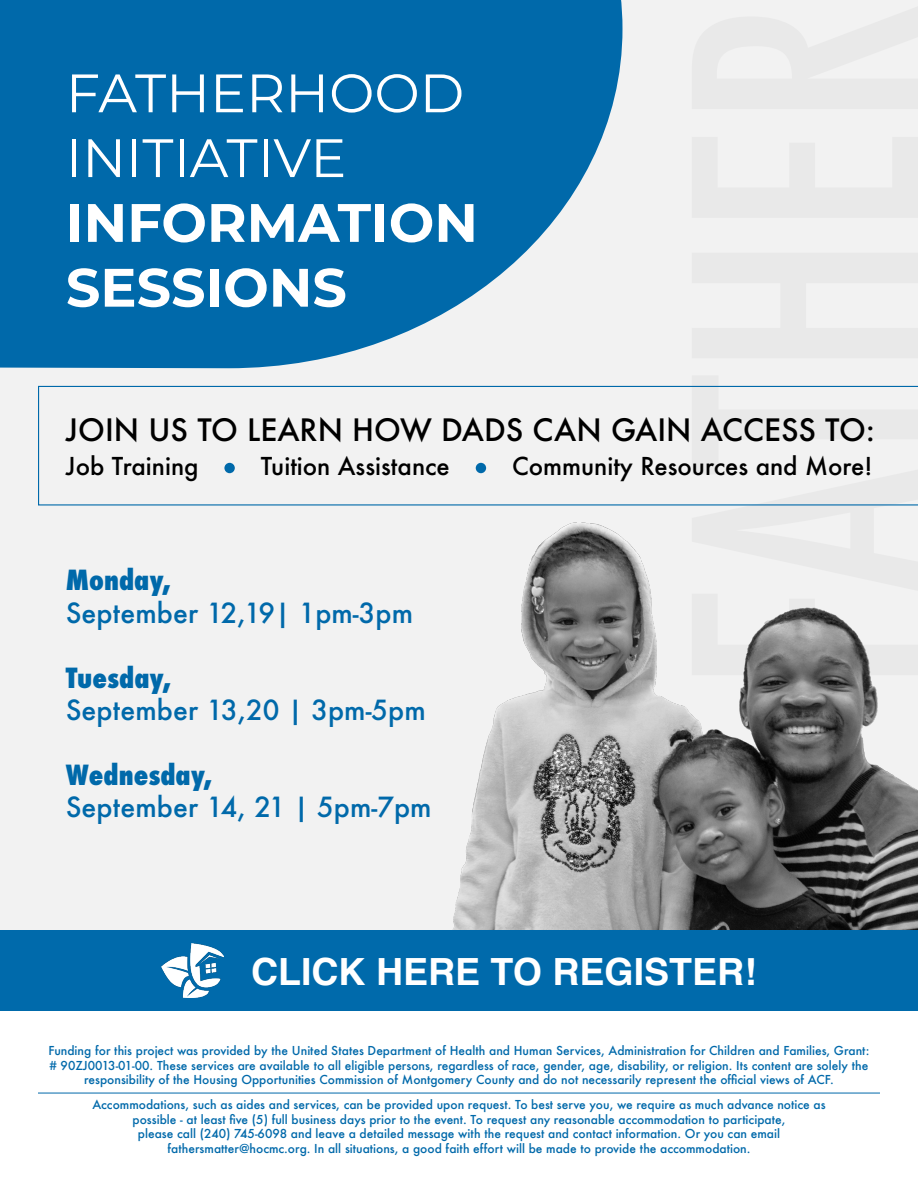
<style>
.page{position:relative;width:918px;height:1188px;background:#fff}
.page>*{position:absolute;margin:0;border:0;box-sizing:border-box;transform-origin:0 0}
.t1{font:54px/64.8px "Montserrat";color:#fff}
.t2{font:700 54px/64.8px "Montserrat";color:#fff}
.t3{font:700 37.5px "Helvetica";color:#fff}
.t4{font:500 30px "Futura";color:#000}
.t5{font:500 27px "Futura";color:#0069aa}
.t6{font:800 condensed 27px "Futura";color:#0069aa}
.t7{font:500 24px "Futura";color:#000}
.t8{font:500 12px/14.4px "Futura";color:#0069aa;text-align:center}
</style>
<div class="page">
<div style="left:0;top:0;width:918px;height:1011px;background:#f2f2f2"></div>
<img style="left:452px;top:522px;width:466px;height:408px">
<div style="left:0;top:930px;width:918px;height:81px;background:#006aab"></div>
<hr style="left:38px;top:1093px;width:842px;height:1px;background:#0069aa">
<svg style="left:0;top:0;width:622px;height:368px;background:#1e7ab2"></svg>
<img style="left:161px;top:943px;width:62px;height:55px">
<svg style="left:38px;top:386px;width:880px;height:120px"></svg>
<div style="left:224px;top:463px;width:11px;height:10px;background:#0069aa;border-radius:50%"></div>
<div style="left:476px;top:463px;width:10px;height:10px;background:#0069aa;border-radius:50%"></div>
<h1 class="t1" style="left:66px;top:59px;width:400px">FATHERHOOD<br>INITIATIVE</h1>
<h1 class="t2" style="left:66px;top:188px;width:414px">INFORMATION<br>SESSIONS</h1>
<h3 class="t4" style="left:66px;top:409px;width:811px">JOIN US TO LEARN HOW DADS CAN GAIN ACCESS TO:</h3>
<h3 class="t7" style="left:66px;top:450px;width:134px">Job Training</h3>
<h3 class="t7" style="left:261px;top:450px;width:191px">Tuition Assistance</h3>
<h3 class="t7" style="left:512px;top:450px;width:362px">Community Resources and More!</h3>
<h3 class="t6" style="left:66px;top:562px;width:106px">Monday,</h3>
<h3 class="t5" style="left:66px;top:594px;width:349px">September 12,19| 1pm-3pm</h3>
<h3 class="t6" style="left:66px;top:659px;width:106px">Tuesday,</h3>
<h3 class="t5" style="left:66px;top:691px;width:361px">September 13,20 | 3pm-5pm</h3>
<h3 class="t6" style="left:66px;top:756px;width:148px">Wednesday,</h3>
<h3 class="t5" style="left:66px;top:789px;width:367px">September 14, 21 | 5pm-7pm</h3>
<h2 class="t3" style="left:251px;top:948px;width:507px">CLICK HERE TO REGISTER!</h2>
<p class="t8" style="left:48px;top:1044px;width:823px">Funding for this project was provided by the United States Department of Health and Human Services, Administration for Children and Families, Grant: # 90ZJ0013-01-00. These services are available to all eligible persons, regardless of race, gender, age, disability, or religion. Its content are solely the responsibility of the Housing Opportunities Commission of Montgomery County and do not necessarily represent the official views of ACF.</p>
<p class="t8" style="left:92px;top:1098px;width:735px">Accommodations, such as aides and services, can be provided upon request. To best serve you, we require as much advance notice as possible - at least five (5) full business days prior to the event. To request any reasonable accommodation to participate,<br>please call (240) 745-6098 and leave a detailed message with the request and contact information. Or you can email fathersmatter@hocmc.org. In all situations, a good faith effort will be made to provide the accommodation.</p>
</div>
